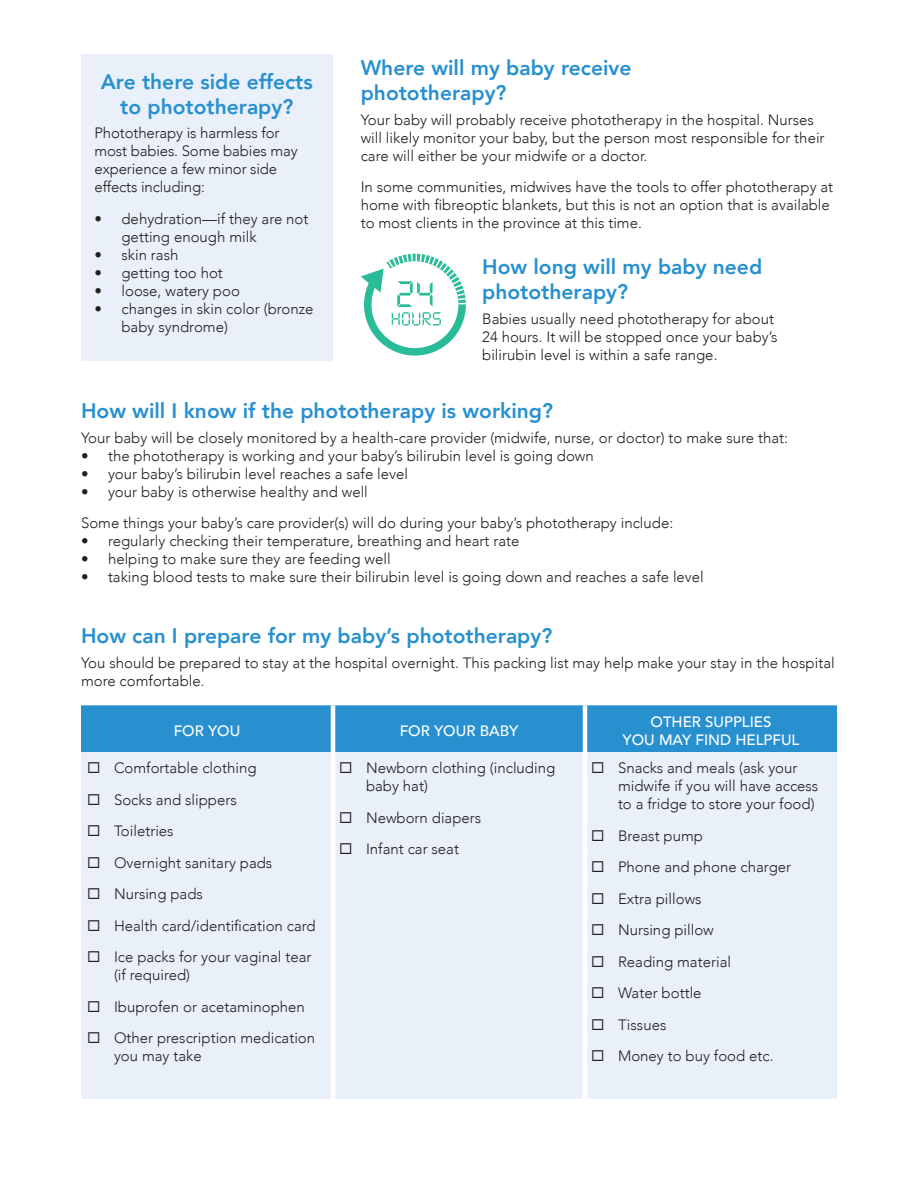
<style>
.page{position:relative;width:918px;height:1188px;background:#fff}
.page>*{position:absolute;margin:0;border:0;box-sizing:border-box;transform-origin:0 0}
.Subhead{font:800 21px/25.2px "Avenir";color:#2890cf}
.body_text{font:300 15px/18px "Avenir";color:#231f20}
.bullet_no_spaces{font:300 15px "Avenir";color:#231f20}
.body_text-2{font:500 15px/18px "Avenir";color:#fff;text-align:center}
</style>
<div class="page">
<div style="left:81px;top:705px;width:756px;height:47px;background:#2890cf"></div>
<div style="left:81px;top:752px;width:756px;height:347px;background:#e9f0f9"></div>
<hr style="left:331px;top:705px;width:4px;height:47px;background:#fff">
<hr style="left:583px;top:705px;width:4px;height:47px;background:#fff">
<hr style="left:331px;top:752px;width:4px;height:347px;background:#fff">
<hr style="left:583px;top:752px;width:4px;height:347px;background:#fff">
<div style="left:81px;top:54px;width:252px;height:307px;background:#e9f0f9"></div>
<svg style="left:361px;top:253px;width:105px;height:103px"></svg>
<svg style="left:88px;top:762px;width:11px;height:11px"></svg>
<svg style="left:88px;top:794px;width:11px;height:11px"></svg>
<svg style="left:88px;top:825px;width:11px;height:11px"></svg>
<svg style="left:88px;top:857px;width:11px;height:11px"></svg>
<svg style="left:88px;top:888px;width:11px;height:11px"></svg>
<svg style="left:88px;top:920px;width:11px;height:11px"></svg>
<svg style="left:88px;top:951px;width:11px;height:11px"></svg>
<svg style="left:88px;top:1001px;width:11px;height:11px"></svg>
<svg style="left:88px;top:1032px;width:11px;height:11px"></svg>
<svg style="left:340px;top:762px;width:11px;height:11px"></svg>
<svg style="left:340px;top:812px;width:11px;height:11px"></svg>
<svg style="left:340px;top:843px;width:11px;height:11px"></svg>
<svg style="left:592px;top:762px;width:11px;height:11px"></svg>
<svg style="left:592px;top:830px;width:11px;height:11px"></svg>
<svg style="left:592px;top:861px;width:11px;height:11px"></svg>
<svg style="left:592px;top:893px;width:11px;height:11px"></svg>
<svg style="left:592px;top:924px;width:11px;height:11px"></svg>
<svg style="left:592px;top:956px;width:11px;height:11px"></svg>
<svg style="left:592px;top:987px;width:11px;height:11px"></svg>
<svg style="left:592px;top:1019px;width:11px;height:11px"></svg>
<svg style="left:592px;top:1050px;width:11px;height:11px"></svg>
<p class="Subhead" style="left:101px;top:69px;width:213px;text-align:center">Are there side effects to phototherapy?</p>
<p class="body_text" style="left:94px;top:124px;width:205px">Phototherapy is harmless for most babies. Some babies may experience a few minor side effects including:</p>
<p class="body_text" style="left:122px;top:210px;width:189px;text-indent:-27px">• dehydration—if they are not getting enough milk</p>
<p class="body_text" style="left:94px;top:246px;width:85px">• skin rash</p>
<p class="body_text" style="left:94px;top:264px;width:130px">• getting too hot</p>
<p class="body_text" style="left:94px;top:282px;width:147px">• loose, watery poo</p>
<p class="body_text" style="left:122px;top:300px;width:194px;text-indent:-27px">• changes in skin color (bronze baby syndrome)</p>
<p class="Subhead" style="left:361px;top:55px;width:272px">Where will my baby receive phototherapy?</p>
<p class="body_text" style="left:361px;top:111px;width:465px">Your baby will probably receive phototherapy in the hospital. Nurses will likely monitor your baby, but the person most responsible for their care will either be your midwife or a doctor.</p>
<p class="body_text" style="left:361px;top:178px;width:474px">In some communities, midwives have the tools to offer phototherapy at home with fibreoptic blankets, but this is not an option that is available to most clients in the province at this time.</p>
<p class="Subhead" style="left:482px;top:254px;width:282px">How long will my baby need phototherapy?</p>
<p class="body_text" style="left:482px;top:310px;width:297px">Babies usually need phototherapy for about<br>24 hours. It will be stopped once your baby’s bilirubin level is within a safe range.</p>
<p class="Subhead" style="left:81px;top:398px;width:474px">How will I know if the phototherapy is working?</p>
<p class="bullet_no_spaces" style="left:81px;top:429px;width:709px">Your baby will be closely monitored by a health-care provider (midwife, nurse, or doctor) to make sure that:</p>
<p class="body_text" style="left:81px;top:447px;width:514px">• the phototherapy is working and your baby’s bilirubin level is going down</p>
<p class="body_text" style="left:81px;top:465px;width:329px">• your baby’s bilirubin level reaches a safe level</p>
<p class="body_text" style="left:81px;top:483px;width:288px">• your baby is otherwise healthy and well</p>
<p class="bullet_no_spaces" style="left:81px;top:514px;width:594px">Some things your baby’s care provider(s) will do during your baby’s phototherapy include:</p>
<p class="body_text" style="left:81px;top:532px;width:440px">• regularly checking their temperature, breathing and heart rate</p>
<p class="body_text" style="left:81px;top:550px;width:311px">• helping to make sure they are feeding well</p>
<p class="body_text" style="left:81px;top:568px;width:624px">• taking blood tests to make sure their bilirubin level is going down and reaches a safe level</p>
<p class="Subhead" style="left:81px;top:623px;width:473px">How can I prepare for my baby’s phototherapy?</p>
<p class="body_text" style="left:81px;top:654px;width:755px">You should be prepared to stay at the hospital overnight. This packing list may help make your stay in the hospital more comfortable.</p>
<p class="body_text-2" style="left:174px;top:721px;width:68px">FOR YOU</p>
<p class="body_text-2" style="left:400px;top:721px;width:120px">FOR YOUR BABY</p>
<p class="body_text-2" style="left:623px;top:712px;width:178px">OTHER SUPPLIES<br>YOU MAY FIND HELPFUL</p>
<p class="body_text" style="left:114px;top:759px;width:144px">Comfortable clothing</p>
<p class="body_text" style="left:114px;top:791px;width:124px">Socks and slippers</p>
<p class="body_text" style="left:114px;top:822px;width:61px">Toiletries</p>
<p class="body_text" style="left:114px;top:854px;width:160px">Overnight sanitary pads</p>
<p class="body_text" style="left:114px;top:885px;width:90px">Nursing pads</p>
<p class="body_text" style="left:114px;top:917px;width:203px">Health card/identification card</p>
<p class="body_text" style="left:114px;top:948px;width:199px">Ice packs for your vaginal tear (if required)</p>
<p class="body_text" style="left:114px;top:998px;width:192px">Ibuprofen or acetaminophen</p>
<p class="body_text" style="left:114px;top:1029px;width:203px">Other prescription medication you may take</p>
<p class="body_text" style="left:366px;top:759px;width:191px">Newborn clothing (including baby hat)</p>
<p class="body_text" style="left:366px;top:809px;width:117px">Newborn diapers</p>
<p class="body_text" style="left:366px;top:840px;width:95px">Infant car seat</p>
<p class="body_text" style="left:618px;top:759px;width:202px">Snacks and meals (ask your midwife if you will have access to a fridge to store your food)</p>
<p class="body_text" style="left:618px;top:827px;width:87px">Breast pump</p>
<p class="body_text" style="left:618px;top:858px;width:175px">Phone and phone charger</p>
<p class="body_text" style="left:618px;top:890px;width:85px">Extra pillows</p>
<p class="body_text" style="left:618px;top:921px;width:97px">Nursing pillow</p>
<p class="body_text" style="left:618px;top:953px;width:115px">Reading material</p>
<p class="body_text" style="left:618px;top:984px;width:85px">Water bottle</p>
<p class="body_text" style="left:618px;top:1016px;width:50px">Tissues</p>
<p class="body_text" style="left:618px;top:1047px;width:157px">Money to buy food etc.</p>
</div>
